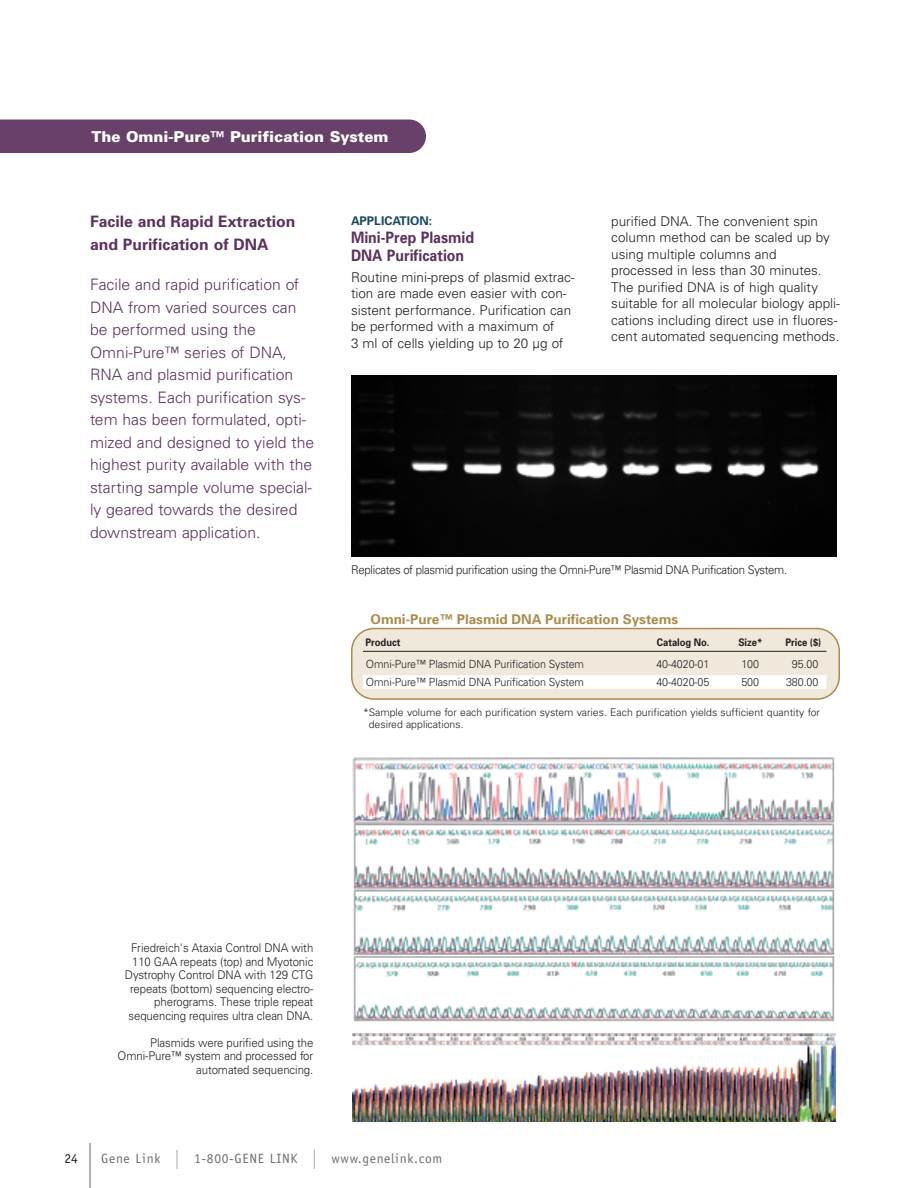
<style>
.page{position:relative;width:918px;height:1188px;background:#fff}
.page>*{position:absolute;margin:0;border:0;box-sizing:border-box;transform-origin:0 0}
.t1{font:300 15.75px/22.5px "Univers";color:#5c325f}
.t2{font:700 15.75px/22.5px "Univers";color:#5c325f}
.t3{font:700 15.75px/18px "Univers";color:#5c325f;scale:.9 1}
.t4{font:900 15px "Univers";color:#fff}
.t5{font:300 13.5px/16.5px "Univers";color:#231f20}
.t6{font:13.5px "Officina Sans";letter-spacing:.05em;color:#6c6d70}
.t7{font:700 13.5px "Univers";color:#aa8c4f}
.t8{font:13.5px "Officina Sans";color:#231f20}
.t9{font:300 12px/13.5px "Univers";letter-spacing:-.005em;color:#231f20;text-align:right;scale:.95 1}
.t10{font:700 12px "Univers";color:#19485e}
.t11{font:300 11.25px "Univers";letter-spacing:-.005em;color:#231f20;scale:.95 1}
.t12{font:300 10.5px/12px "Univers";color:#231f20}
.t13{font:700 10.5px "Univers";letter-spacing:-.005em;color:#231f20;scale:.9 1}
.s1{font-family:"Helvetica Neue";font-weight:100;font-stretch:condensed;font-size:27px}
</style>
<div class="page">
<div style="left:0;top:120px;width:426px;height:33px;background:#674169"></div>
<hr style="left:89px;top:1143px;width:2px;height:45px;background:#6c6d70">
<img style="left:351px;top:375px;width:486px;height:182px">
<svg style="left:351px;top:628px;width:489px;height:72px;background:#ebe3d3"></svg>
<hr style="left:363px;top:651px;width:463px;height:1px;background:#231f20">
<div style="left:363px;top:675px;width:463px;height:14px;background:#fff"></div>
<img style="left:352px;top:757px;width:483px;height:265px">
<img style="left:352px;top:1034px;width:484px;height:87px">
<p class="t4" style="left:92px;top:131px;width:299px">The Omni-Pure™ Purification System</p>
<p class="t2" style="left:90px;top:212px;width:207px">Facile and Rapid Extraction and Purification of DNA</p>
<p class="t1" style="left:90px;top:275px;width:226px">Facile and rapid purification of<br>DNA from varied sources can be performed using the<br>Omni-Pure™ series of DNA,<br>RNA and plasmid purification systems. Each purification sys&shy;tem has been formulated, opti&shy;mized and designed to yield the highest purity available with the starting sample volume special&shy;ly geared towards the desired downstream application.</p>
<p class="t10" style="left:351px;top:216px;width:83px">APPLICATION:</p>
<p class="t3" style="left:351px;top:229px;width:138px">Mini-Prep Plasmid<br>DNA Purification</p>
<p class="t5" style="left:351px;top:270px;width:225px">Routine mini-preps of plasmid extrac&shy;tion are made even easier with con&shy;sistent performance. Purification can be performed with a maximum of<br>3 ml of cells yielding up to 20 µg of</p>
<p class="t5" style="left:611px;top:214px;width:230px">purified DNA. The convenient spin column method can be scaled up by using multiple columns and processed in less than 30 minutes.<br>The purified DNA is of high quality suitable for all molecular biology appli&shy;cations including direct use in fluores&shy;cent automated sequencing methods.</p>
<p class="t9" style="left:351px;top:564px;width:461px">Replicates of plasmid purification using the Omni-Pure™ Plasmid DNA Purification System.</p>
<p class="t7" style="left:371px;top:614px;width:309px">Omni-Pure™ Plasmid DNA Purification Systems</p>
<p class="t13" style="left:366px;top:639px;width:40px">Product</p>
<p class="t13" style="left:657px;top:639px;width:60px">Catalog No.</p>
<p class="t13" style="left:738px;top:639px;width:28px">Size*</p>
<p class="t13" style="left:786px;top:639px;width:41px">Price ($)</p>
<p class="t11" style="left:366px;top:660px;width:231px">Omni-Pure™ Plasmid DNA Purification System</p>
<p class="t11" style="left:656px;top:660px;width:57px">40-4020-01</p>
<p class="t11" style="left:741px;top:660px;width:20px">100</p>
<p class="t11" style="left:792px;top:660px;width:29px">95.00</p>
<p class="t11" style="left:366px;top:678px;width:231px">Omni-Pure™ Plasmid DNA Purification System</p>
<p class="t11" style="left:656px;top:678px;width:57px">40-4020-05</p>
<p class="t11" style="left:741px;top:678px;width:20px">500</p>
<p class="t11" style="left:786px;top:678px;width:36px">380.00</p>
<p class="t12" style="left:369px;top:707px;width:453px;text-indent:-6px">*Sample volume for each purification system varies. Each purification yields sufficient quantity for desired applications.</p>
<p class="t9" style="left:125px;top:942px;width:200px">Friedreich's Ataxia Control DNA with 110 GAA repeats (top) and Myotonic Dystrophy Control DNA with 129 CTG repeats (bottom) sequencing electro&shy;pherograms. These triple repeat sequencing requires ultra clean DNA.</p>
<p class="t9" style="left:118px;top:1037px;width:208px">Plasmids were purified using the<br>Omni-Pure™ system and processed for automated sequencing.</p>
<p class="t8" style="left:64px;top:1153px;width:15px">24</p>
<p class="t6" style="left:101px;top:1153px;width:343px">Gene Link <span class="s1">l</span> 1-800-GENE LINK <span class="s1">l</span> www.genelink.com</p>
</div>
